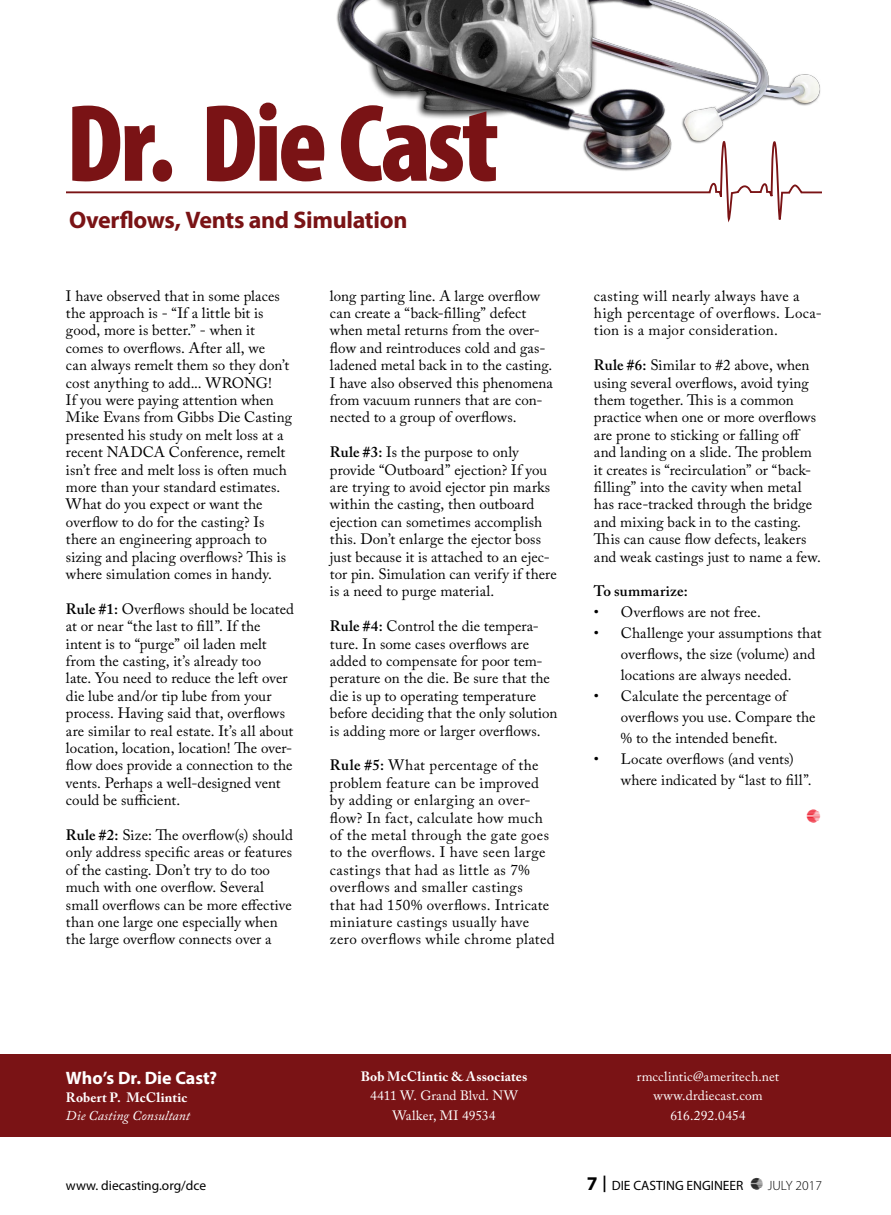
<style>
.page{position:relative;width:891px;height:1215px;background:#fff}
.page>*{position:absolute;margin:0;border:0;box-sizing:border-box;transform-origin:0 0}
.t1{font:900 condensed 111px "Myriad Pro";letter-spacing:-.025em;color:#7a1315}
.t2{font:700 24px "Myriad Pro";letter-spacing:-.015em;color:#7a1315}
.t3{font:700 18px "Myriad Pro";color:#fff}
.t4{font:15px/17.4px "Adobe Caslon Pro";letter-spacing:.005em;color:#000}
.t5{font:15px/17.4px "Adobe Caslon Pro";letter-spacing:.025em;color:#000}
.t6{font:600 15px "Adobe Caslon Pro";letter-spacing:.015em;color:#000}
.t7{font:15px "Fangate";color:#ed1c2e}
.t8{font:13.5px/19.5px "Adobe Caslon Pro";letter-spacing:.01em;color:#fff;text-align:center}
.t9{font:13.5px "Myriad Pro";color:#000}
.t10{font:700 13.5px "Adobe Caslon Pro";letter-spacing:.015em;color:#fff}
.t11{font:italic 13.5px "Adobe Caslon Pro";letter-spacing:.01em;color:#fff}
.s1{font-weight:600}
.s2{font-weight:700;font-size:19.5px}
.s3{font-weight:700;font-stretch:condensed;font-size:16.5px}
.s4{font-family:"Fangate"}
.s5{font-weight:300}
</style>
<div class="page">
<div style="left:0;top:1055px;width:891px;height:82px;background:#7a1315"></div>
<svg style="left:66px;top:191px;width:756px;height:30px"></svg>
<img style="left:316px;top:0;width:506px;height:193px">
<h1 class="t1" style="left:66px;top:73px;width:434px">Dr. Die Cast</h1>
<h2 class="t2" style="left:69px;top:205px;width:340px">Overflows, Vents and Simulation</h2>
<p class="t4" style="left:66px;top:287px;width:228px">I have observed that in some places the approach is - “If a little bit is good, more is better.” - when it comes to overflows. After all, we<br>can always remelt them so they don’t cost anything to add... WRONG!<br>If you were paying attention when Mike Evans from Gibbs Die Casting presented his study on melt loss at a recent NADCA Conference, remelt isn’t free and melt loss is often much more than your standard estimates.<br>What do you expect or want the overflow to do for the casting? Is there an engineering approach to sizing and placing overflows? This is where simulation comes in handy.</p>
<p class="t4" style="left:66px;top:600px;width:230px"><span class="s1">Rule #1:</span> Overflows should be located at or near “the last to fill”. If the intent is to “purge” oil laden melt from the casting, it’s already too<br>late. You need to reduce the left over die lube and/or tip lube from your process. Having said that, overflows are similar to real estate. It’s all about location, location, location! The over&shy;flow does provide a connection to the vents. Perhaps a well-designed vent could be sufficient.</p>
<p class="t4" style="left:66px;top:826px;width:228px"><span class="s1">Rule #2:</span> Size: The overflow(s) should only address specific areas or features of the casting. Don’t try to do too much with one overflow. Several small overflows can be more effective than one large one especially when the large overflow connects over a</p>
<p class="t4" style="left:330px;top:287px;width:225px">long parting line. A large overflow can create a “back-filling” defect when metal returns from the over&shy;flow and reintroduces cold and gas&shy;ladened metal back in to the casting.<br>I have also observed this phenomena from vacuum runners that are con&shy;nected to a group of overflows.</p>
<p class="t4" style="left:330px;top:443px;width:228px"><span class="s1">Rule #3:</span> Is the purpose to only provide “Outboard” ejection? If you are trying to avoid ejector pin marks within the casting, then outboard ejection can sometimes accomplish this. Don’t enlarge the ejector boss just because it is attached to an ejec&shy;tor pin. Simulation can verify if there is a need to purge material.</p>
<p class="t4" style="left:330px;top:617px;width:229px"><span class="s1">Rule #4:</span> Control the die tempera&shy;ture. In some cases overflows are added to compensate for poor tem&shy;perature on the die. Be sure that the die is up to operating temperature before deciding that the only solution is adding more or larger overflows.</p>
<p class="t5" style="left:330px;top:756px;width:226px"><span class="s1">Rule #5:</span> What percentage of the problem feature can be improved by adding or enlarging an over&shy;flow? In fact, calculate how much of the metal through the gate goes to the overflows. I have seen large castings that had as little as 7% overflows and smaller castings<br>that had 150% overflows. Intricate miniature castings usually have zero overflows while chrome plated</p>
<p class="t5" style="left:594px;top:287px;width:230px">casting will nearly always have a high percentage of overflows. Loca&shy;tion is a major consideration.</p>
<p class="t4" style="left:594px;top:356px;width:228px"><span class="s1">Rule #6:</span> Similar to #2 above, when using several overflows, avoid tying them together. This is a common practice when one or more overflows are prone to sticking or falling off and landing on a slide. The problem it creates is “recirculation” or “back&shy;filling” into the cavity when metal has race-tracked through the bridge and mixing back in to the casting.<br>This can cause flow defects, leakers and weak castings just to name a few.</p>
<p class="t6" style="left:594px;top:582px;width:95px">To summarize:</p>
<p class="t4" style="left:594px;top:603px;width:168px">• Overflows are not free.</p>
<p class="t4" style="left:621px;top:623px;width:202px;line-height:21px;text-indent:-27px">• Challenge your assumptions that overflows, the size (volume) and locations are always needed.</p>
<p class="t4" style="left:621px;top:686px;width:196px;line-height:21px;text-indent:-27px">• Calculate the percentage of overflows you use. Compare the % to the intended benefit.</p>
<p class="t4" style="left:621px;top:749px;width:192px;line-height:21px;text-indent:-27px">• Locate overflows (and vents) where indicated by “last to fill”.</p>
<p class="t7" style="left:807px;top:810px;width:17px">!</p>
<p class="t3" style="left:66px;top:1067px;width:153px">Who’s Dr. Die Cast?</p>
<p class="t10" style="left:66px;top:1090px;width:123px">Robert P. McClintic</p>
<p class="t11" style="left:66px;top:1108px;width:126px">Die Casting Consultant</p>
<p class="t10" style="left:361px;top:1068px;width:168px">Bob McClintic &amp; Associates</p>
<p class="t8" style="left:370px;top:1086px;width:150px">4411 W. Grand Blvd. NW<br>Walker, MI 49534</p>
<p class="t8" style="left:637px;top:1067px;width:144px">rmcclintic@ameritech.net www.drdiecast.com<br>616.292.0454</p>
<p class="t9" style="left:66px;top:1177px;width:142px">www. diecasting.org/dce</p>
<p class="t9" style="left:587px;top:1177px;width:237px"><span class="s2">7</span> <span class="s3">|</span> DIE CASTING ENGINEER <span class="s4">1</span><span class="s5">JULY 2017</span></p>
</div>
